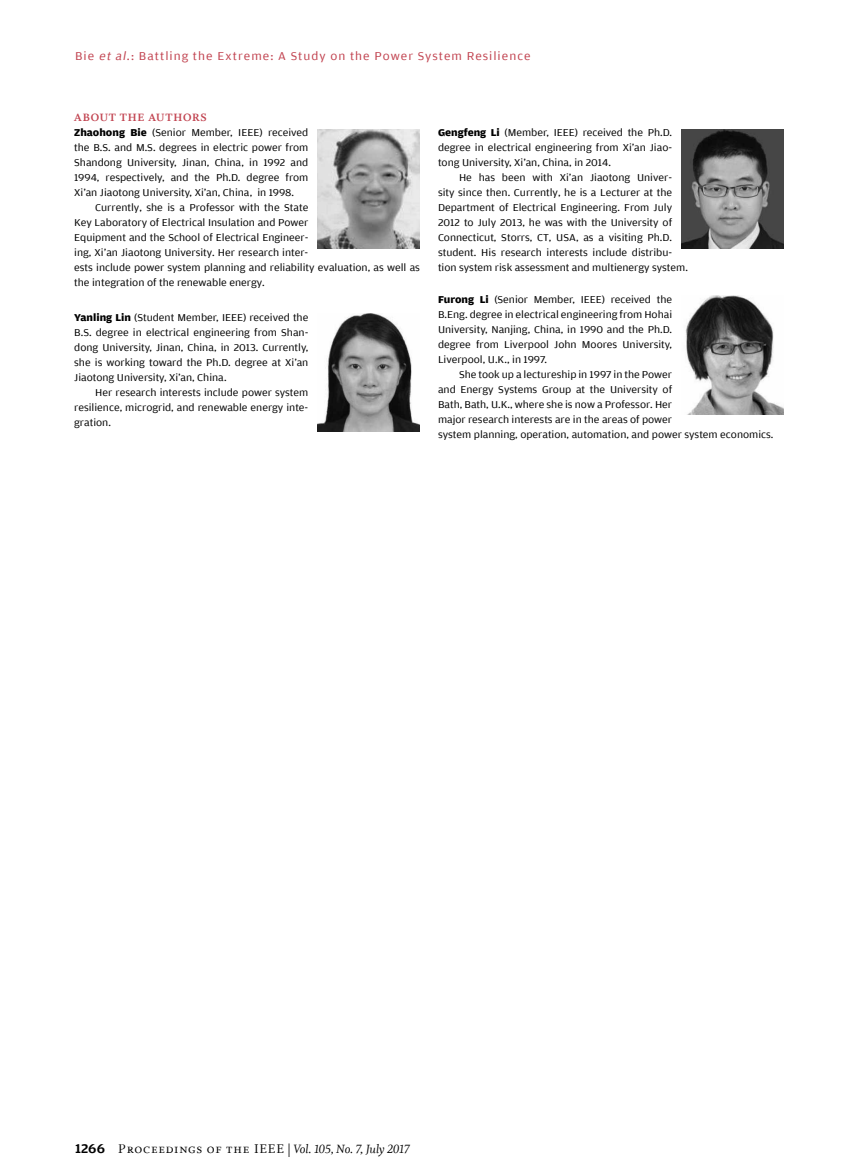
<style>
.page{position:relative;width:864px;height:1174px;background:#fff}
.page>*{position:absolute;margin:0;border:0;box-sizing:border-box;transform-origin:0 0}
.t1{font:13.5px "Whitman Italic LF";letter-spacing:-.02em;color:#000}
.t2{font:12px "Amplitude Wide";letter-spacing:.085em;color:#c1424f}
.t3{font:12px "Whitman Bold LF";letter-spacing:.065em;color:#c1424f}
.t4{font:10.5px/15px "Amplitude Wide";color:#000;text-align:justify}
.s1{font-style:italic}
.s2{font-weight:700}
.s3{font-family:"Amplitude Wide";font-weight:500}
.s4{font-family:"Whitman Small Caps LF";font-size:14.25px}
</style>
<div class="page">
<img style="left:317px;top:130px;width:103px;height:118px">
<img style="left:681px;top:130px;width:103px;height:118px">
<img style="left:317px;top:313px;width:103px;height:119px">
<img style="left:685px;top:296px;width:99px;height:118px">
<p class="t2" style="left:75px;top:50px;width:457px">Bie <span class="s1">et al</span>.: Battling the Extreme: A Study on the Power System Resilience</p>
<p class="t3" style="left:74px;top:111px;width:134px">ABOUT THE AUTHORS</p>
<p class="t4" style="left:74px;top:125px;width:236px"><span class="s2">Zhaohong Bie</span> (Senior Member, IEEE) received the B.S. and M.S. degrees in electric power from Shandong University, Jinan, China, in 1992 and 1994, respectively, and the Ph.D. degree from Xi'an Jiaotong University, Xi'an, China, in 1998.</p>
<p class="t4" style="left:74px;top:200px;width:347px;text-align:left;text-indent:21px">Currently, she is a Professor with the State<br>Key Laboratory of Electrical Insulation and Power<br>Equipment and the School of Electrical Engineer-<br>ing, Xi'an Jiaotong University. Her research inter-<br>ests include power system planning and reliability evaluation, as well as the integration of the renewable energy.</p>
<p class="t4" style="left:74px;top:310px;width:236px"><span class="s2">Yanling Lin</span> (Student Member, IEEE) received the B.S. degree in electrical engineering from Shan&shy;dong University, Jinan, China, in 2013. Currently, she is working toward the Ph.D. degree at Xi'an Jiaotong University, Xi'an, China.</p>
<p class="t4" style="left:74px;top:385px;width:236px;text-indent:21px">Her research interests include power system resilience, microgrid, and renewable energy inte&shy;gration.</p>
<p class="t4" style="left:438px;top:125px;width:236px"><span class="s2">Gengfeng Li</span> (Member, IEEE) received the Ph.D. degree in electrical engineering from Xi'an Jiao&shy;tong University, Xi'an, China, in 2014.</p>
<p class="t4" style="left:438px;top:170px;width:252px;text-align:left;text-indent:21px">He has been with Xi'an Jiaotong Univer&shy;sity since then. Currently, he is a Lecturer at the Department of Electrical Engineering. From July 2012 to July 2013, he was with the University of Connecticut, Storrs, CT, USA, as a visiting Ph.D. student. His research interests include distribu&shy;tion system risk assessment and multienergy system.</p>
<p class="t4" style="left:438px;top:292px;width:236px"><span class="s2">Furong Li</span> (Senior Member, IEEE) received the B.Eng. degree in electrical engineering from Hohai University, Nanjing, China, in 1990 and the Ph.D. degree from Liverpool John Moores University, Liverpool, U.K., in 1997.</p>
<p class="t4" style="left:438px;top:367px;width:337px;text-align:left;text-indent:21px">She took up a lectureship in 1997 in the Power<br>and Energy Systems Group at the University of<br>Bath, Bath, U.K., where she is now a Professor. Her<br>major research interests are in the areas of power<br>system planning, operation, automation, and power system economics.</p>
<p class="t1" style="left:75px;top:1141px;width:336px"><span class="s3">1266</span> <span class="s4">Proceedings of the IEEE</span> | Vol. 105, No. 7, July 2017</p>
</div>
